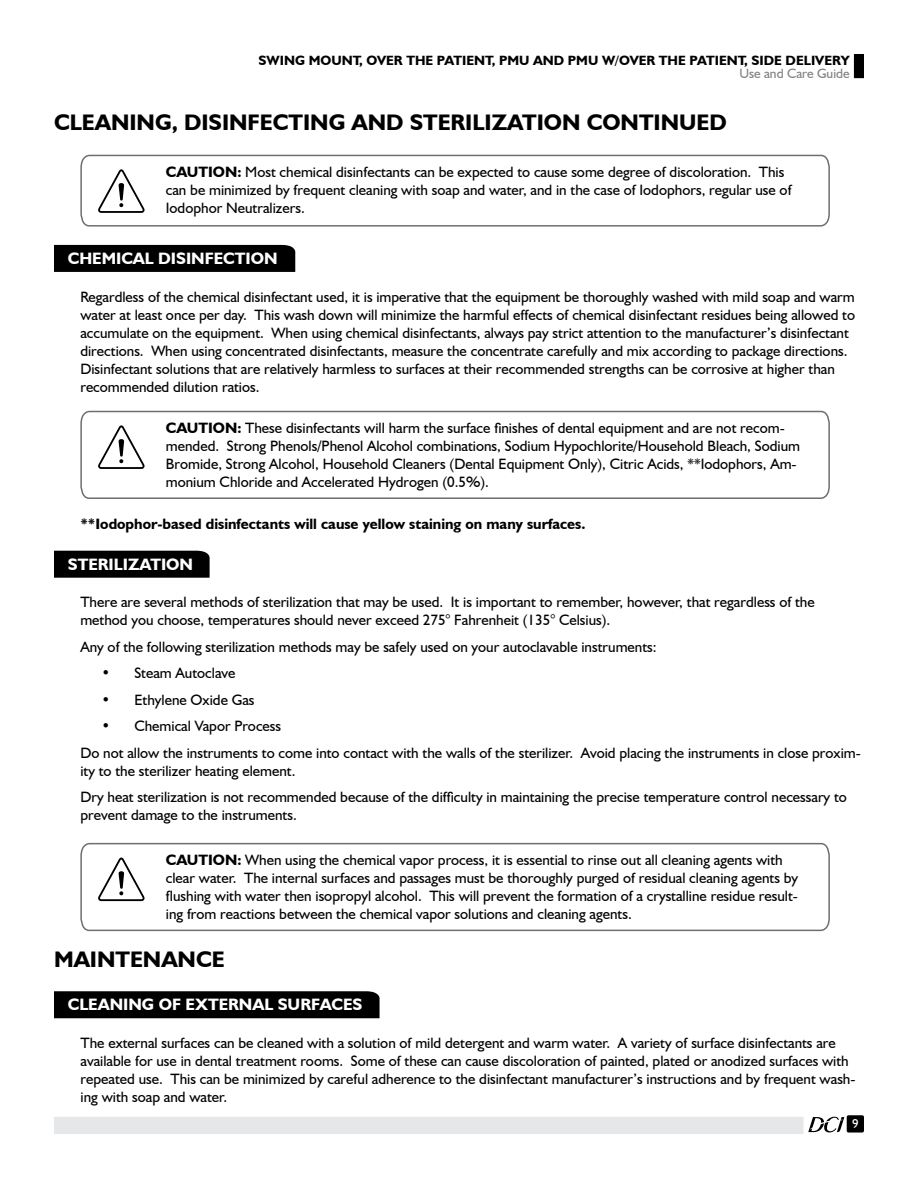
<style>
.page{position:relative;width:918px;height:1188px;background:#fff}
.page>*{position:absolute;margin:0;border:0;box-sizing:border-box;transform-origin:0 0}
.t1{font:700 22.5px "Humanist 521 BT";color:#000}
.t2{font:700 16.5px "Humanist 521 BT";color:#fff}
.t3{font:15px/18px "Humanist 521 BT";color:#000}
.t4{font:700 15px "Humanist 521 BT";color:#000}
.t5{font:700 13.5px "Humanist 521 BT";color:#000}
.t6{font:13.5px "Humanist 521 BT";color:#808285}
.t7{font:12.75px "Humanist 521 BT";color:#fff}
.s1{font-weight:700}
</style>
<div class="page">
<div style="left:854px;top:54px;width:10px;height:24px;background:#000"></div>
<div style="left:847px;top:1115px;width:17px;height:18px;background:#000;border-radius:2px"></div>
<svg style="left:80px;top:154px;width:750px;height:73px"></svg>
<svg style="left:80px;top:410px;width:750px;height:89px"></svg>
<svg style="left:80px;top:842px;width:750px;height:90px"></svg>
<div style="left:54px;top:245px;width:241px;height:27px;background:#000"></div>
<div style="left:54px;top:551px;width:156px;height:27px;background:#000"></div>
<div style="left:54px;top:991px;width:326px;height:27px;background:#000"></div>
<div style="left:54px;top:1117px;width:750px;height:17px;background:#e6e7e8"></div>
<svg style="left:808px;top:1117px;width:36px;height:15px"></svg>
<p class="t5" style="left:259px;top:52px;width:593px">SWING MOUNT, OVER THE PATIENT, PMU AND PMU W/OVER THE PATIENT, SIDE DELIVERY</p>
<p class="t6" style="left:739px;top:65px;width:112px">Use and Care Guide</p>
<h1 class="t1" style="left:54px;top:108px;width:674px">CLEANING, DISINFECTING AND STERILIZATION CONTINUED</h1>
<p class="t3" style="left:166px;top:163px;width:627px"><span class="s1">CAUTION:</span> Most chemical disinfectants can be expected to cause some degree of discoloration. This can be minimized by frequent cleaning with soap and water, and in the case of Iodophors, regular use of<br>Iodophor Neutralizers.</p>
<p class="t2" style="left:68px;top:248px;width:211px">CHEMICAL DISINFECTION</p>
<p class="t3" style="left:80px;top:287px;width:776px">Regardless of the chemical disinfectant used, it is imperative that the equipment be thoroughly washed with mild soap and warm water at least once per day. This wash down will minimize the harmful effects of chemical disinfectant residues being allowed to accumulate on the equipment. When using chemical disinfectants, always pay strict attention to the manufacturer’s disinfectant directions. When using concentrated disinfectants, measure the concentrate carefully and mix according to package directions.<br>Disinfectant solutions that are relatively harmless to surfaces at their recommended strengths can be corrosive at higher than recommended dilution ratios.</p>
<p class="t3" style="left:166px;top:419px;width:636px"><span class="s1">CAUTION:</span> These disinfectants will harm the surface finishes of dental equipment and are not recom&shy;mended. Strong Phenols/Phenol Alcohol combinations, Sodium Hypochlorite/Household Bleach, Sodium Bromide, Strong Alcohol, Household Cleaners (Dental Equipment Only), Citric Acids, **Iodophors, Am&shy;monium Chloride and Accelerated Hydrogen (0.5%).</p>
<p class="t4" style="left:80px;top:514px;width:507px">**Iodophor-based disinfectants will cause yellow staining on many surfaces.</p>
<p class="t2" style="left:68px;top:554px;width:127px">STERILIZATION</p>
<p class="t3" style="left:80px;top:593px;width:736px">There are several methods of sterilization that may be used. It is important to remember, however, that regardless of the method you choose, temperatures should never exceed 275° Fahrenheit (135° Celsius).</p>
<p class="t3" style="left:80px;top:638px;width:578px">Any of the following sterilization methods may be safely used on your autoclavable instruments:</p>
<p class="t3" style="left:102px;top:664px;width:135px">• Steam Autoclave</p>
<p class="t3" style="left:102px;top:691px;width:154px">• Ethylene Oxide Gas</p>
<p class="t3" style="left:80px;top:713px;width:782px;line-height:26.5px;text-indent:21px">• Chemical Vapor Process<br>Do not allow the instruments to come into contact with the walls of the sterilizer. Avoid placing the instruments in close proxim-</p>
<p class="t3" style="left:80px;top:757px;width:768px;line-height:26.5px">ity to the sterilizer heating element.<br>Dry heat sterilization is not recommended because of the difficulty in maintaining the precise temperature control necessary to</p>
<p class="t3" style="left:80px;top:806px;width:218px">prevent damage to the instruments.</p>
<p class="t3" style="left:166px;top:851px;width:634px"><span class="s1">CAUTION:</span> When using the chemical vapor process, it is essential to rinse out all cleaning agents with clear water. The internal surfaces and passages must be thoroughly purged of residual cleaning agents by flushing with water then isopropyl alcohol. This will prevent the formation of a crystalline residue result&shy;ing from reactions between the chemical vapor solutions and cleaning agents.</p>
<h1 class="t1" style="left:54px;top:945px;width:172px">MAINTENANCE</h1>
<p class="t2" style="left:68px;top:994px;width:296px">CLEANING OF EXTERNAL SURFACES</p>
<p class="t3" style="left:81px;top:1034px;width:776px">The external surfaces can be cleaned with a solution of mild detergent and warm water. A variety of surface disinfectants are available for use in dental treatment rooms. Some of these can cause discoloration of painted, plated or anodized surfaces with repeated use. This can be minimized by careful adherence to the disinfectant manufacturer’s instructions and by frequent wash&shy;ing with soap and water.</p>
<p class="t7" style="left:852px;top:1116px;width:8px">9</p>
</div>
